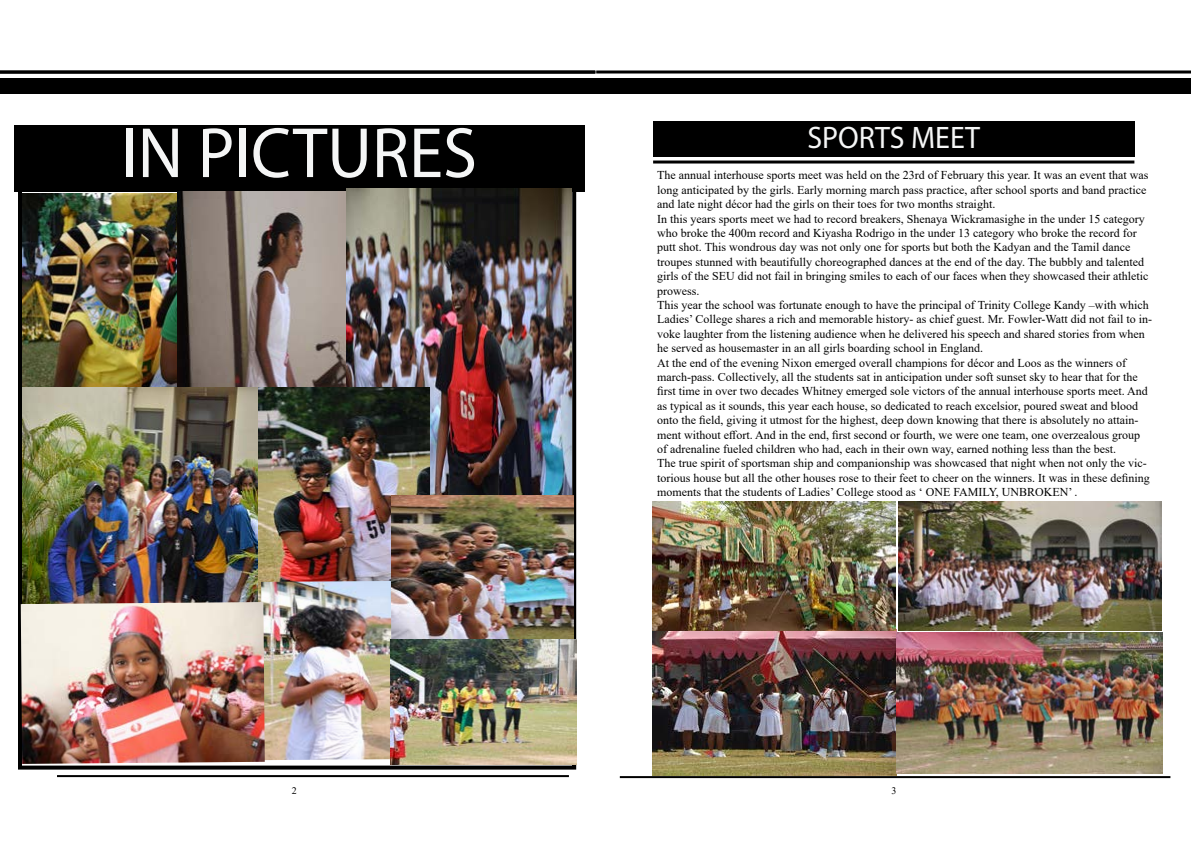
<style>
.page{position:relative;width:1191px;height:842px;background:#fff}
.page>*{position:absolute;margin:0;border:0;box-sizing:border-box;transform-origin:0 0}
.t1{font:71.8px "Myriad Pro";color:#f5f6f6;scale:.96 1}
.t2{font:31.2px "Myriad Pro";color:#f5f6f6;scale:.96 1}
.t3{font:12px/14.4px "Times New Roman";color:#000}
.t4{font:10px "Times New Roman";color:#000}
</style>
<div class="page">
<hr style="left:0;top:71px;width:595px;height:3px;background:#000">
<div style="left:0;top:79px;width:595px;height:15px;background:#000"></div>
<div style="left:14px;top:125px;width:570px;height:66px;background:#000"></div>
<hr style="left:57px;top:775px;width:512px;height:2px;background:#000">
<div style="left:18px;top:184px;width:558px;height:586px;border:4px solid #000"></div>
<hr style="left:596px;top:71px;width:595px;height:3px;background:#000">
<div style="left:596px;top:79px;width:595px;height:15px;background:#000"></div>
<hr style="left:620px;top:776px;width:550px;height:2px;background:#000">
<div style="left:653px;top:121px;width:481px;height:36px;background:#000"></div>
<hr style="left:653px;top:161px;width:481px;height:3px;background:#000">
<img style="left:23px;top:194px;width:155px;height:193px">
<img style="left:178px;top:191px;width:168px;height:196px">
<img style="left:346px;top:189px;width:226px;height:306px">
<img style="left:23px;top:387px;width:236px;height:215px">
<img style="left:259px;top:387px;width:170px;height:215px">
<img style="left:391px;top:495px;width:182px;height:144px">
<img style="left:261px;top:581px;width:131px;height:179px">
<img style="left:21px;top:602px;width:244px;height:162px">
<img style="left:390px;top:639px;width:186px;height:125px">
<img style="left:652px;top:502px;width:244px;height:273px">
<img style="left:898px;top:502px;width:263px;height:128px">
<img style="left:896px;top:633px;width:266px;height:140px">
<h1 class="t1" style="left:121px;top:109px;width:372px">IN PICTURES</h1>
<p class="t4" style="left:292px;top:783px;width:6px">2</p>
<h2 class="t2" style="left:807px;top:118px;width:181px">SPORTS MEET</h2>
<p class="t3" style="left:657px;top:168px;width:496px">The annual interhouse sports meet was held on the 23rd of February this year. It was an event that was long anticipated by the girls. Early morning march pass practice, after school sports and band practice and late night décor had the girls on their toes for two months straight.<br>In this years sports meet we had to record breakers, Shenaya Wickramasighe in the under 15 category who broke the 400m record and Kiyasha Rodrigo in the under 13 category who broke the record for putt shot. This wondrous day was not only one for sports but both the Kadyan and the Tamil dance troupes stunned with beautifully choreographed dances at the end of the day. The bubbly and talented girls of the SEU did not fail in bringing smiles to each of our faces when they showcased their athletic prowess.<br>This year the school was fortunate enough to have the principal of Trinity College Kandy –with which Ladies’ College shares a rich and memorable history- as chief guest. Mr. Fowler-Watt did not fail to in&shy;voke laughter from the listening audience when he delivered his speech and shared stories from when he served as housemaster in an all girls boarding school in England.<br>At the end of the evening Nixon emerged overall champions for décor and Loos as the winners of march-pass. Collectively, all the students sat in anticipation under soft sunset sky to hear that for the first time in over two decades Whitney emerged sole victors of the annual interhouse sports meet. And as typical as it sounds, this year each house, so dedicated to reach excelsior, poured sweat and blood onto the field, giving it utmost for the highest, deep down knowing that there is absolutely no attain&shy;ment without effort. And in the end, first second or fourth, we were one team, one overzealous group of adrenaline fueled children who had, each in their own way, earned nothing less than the best.<br>The true spirit of sportsman ship and companionship was showcased that night when not only the vic&shy;torious house but all the other houses rose to their feet to cheer on the winners. It was in these defining moments that the students of Ladies’ College stood as ‘ ONE FAMILY, UNBROKEN’ .</p>
<p class="t4" style="left:891px;top:783px;width:6px">3</p>
</div>
